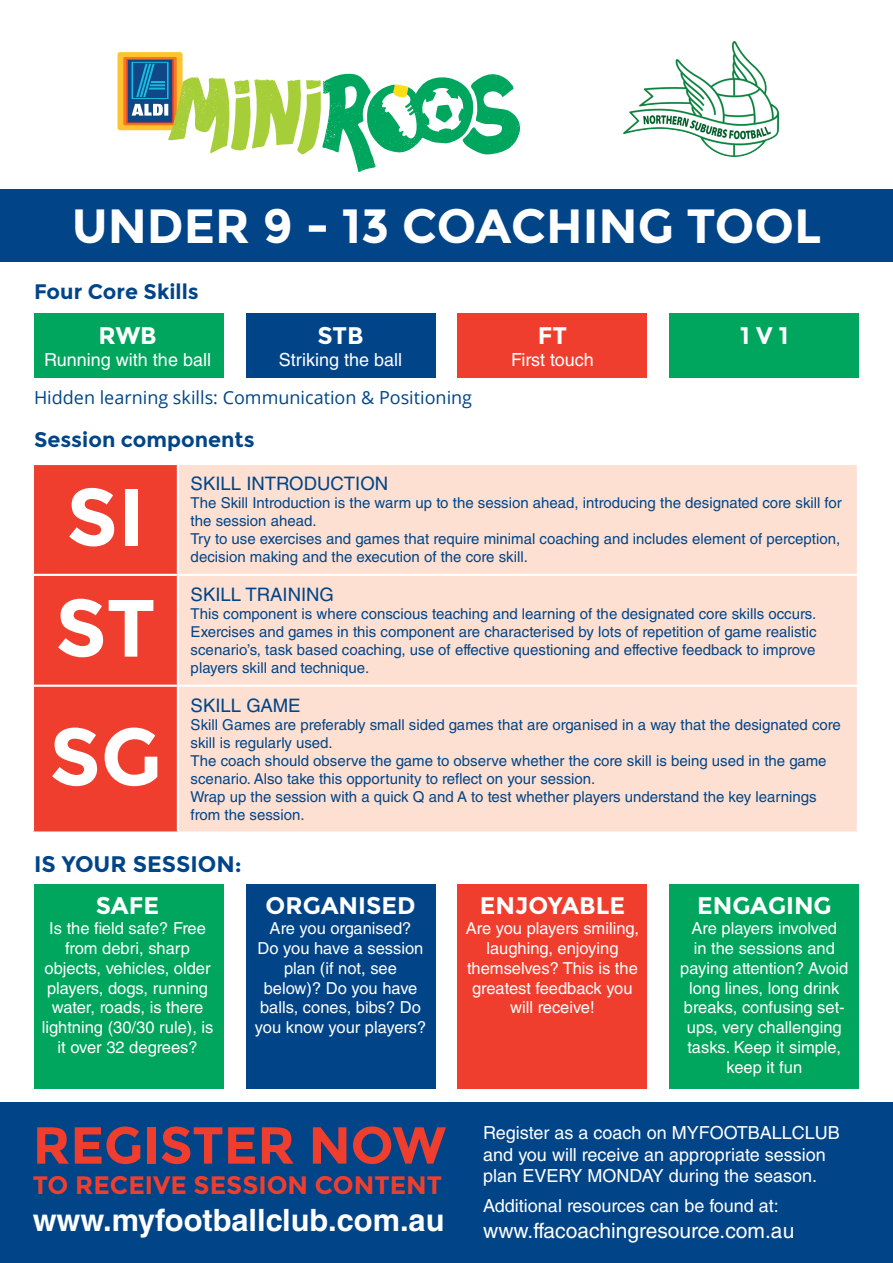
<style>
.page{position:relative;width:893px;height:1263px;background:#fff}
.page>*{position:absolute;margin:0;border:0;box-sizing:border-box;transform-origin:0 0}
.t1{font:700 81px "Montserrat";color:#fff}
.t2{font:700 52.05px "Montserrat";letter-spacing:-.005em;color:#ef3e2e}
.t3{font:700 48px "Montserrat";color:#fff}
.t4{font:700 30.75px "Helvetica LT Std";color:#fff}
.t5{font:700 25.2px "Montserrat";color:#ef3e2e}
.t6{font:700 24px "Montserrat";color:#fff}
.t7{font:700 22.5px "Montserrat";color:#014588}
.t8{font:700 21px "Montserrat";color:#014588}
.t9{font:21px "Helvetica LT Std";color:#fff}
.t10{font:18.6px "Helvetica LT Std";color:#014588}
.t11{font:18px/21.6px "Helvetica LT Std";color:#fff}
.t12{font:18px "Open Sans";color:#014588}
.t13{font:16.5px/19.8px "Helvetica LT Std";color:#fff;text-align:center}
.t14{font:15px/18px "Helvetica LT Std";color:#014588}
</style>
<div class="page">
<div style="left:0;top:189px;width:893px;height:72px;background:#014588"></div>
<div style="left:117px;top:52px;width:66px;height:78px;background:#fec331;border-radius:3px"></div>
<div style="left:123px;top:57px;width:54px;height:68px;background:#f47921"></div>
<div style="left:126px;top:59px;width:48px;height:64px;background:#da3f36"></div>
<div style="left:128px;top:60px;width:44px;height:62px;background:linear-gradient(to bottom,#104887,#104887)"></div>
<svg style="left:131px;top:62px;width:389px;height:110px"></svg>
<div style="left:34px;top:465px;width:143px;height:366px;background:#ef3e2e"></div>
<div style="left:179px;top:465px;width:678px;height:366px;background:#fde0d2"></div>
<hr style="left:32px;top:574px;width:146px;height:2px;background:#fff">
<hr style="left:178px;top:574px;width:681px;height:2px;background:#fff">
<hr style="left:32px;top:685px;width:146px;height:2px;background:#fff">
<hr style="left:178px;top:685px;width:681px;height:2px;background:#fff">
<div style="left:34px;top:314px;width:189px;height:64px;background:#00a65d"></div>
<div style="left:246px;top:314px;width:189px;height:64px;background:#014588"></div>
<div style="left:458px;top:314px;width:189px;height:64px;background:#ef3e2e"></div>
<div style="left:670px;top:314px;width:189px;height:64px;background:#00a65d"></div>
<div style="left:0;top:1103px;width:893px;height:160px;background:#014588"></div>
<div style="left:34px;top:884px;width:189px;height:205px;background:#00a65d"></div>
<div style="left:246px;top:884px;width:189px;height:205px;background:#014588"></div>
<div style="left:458px;top:884px;width:189px;height:205px;background:#ef3e2e"></div>
<div style="left:670px;top:884px;width:189px;height:205px;background:#00a65d"></div>
<img style="left:726px;top:41px;width:8px;height:38px">
<p class="t3" style="left:72px;top:197px;width:751px">UNDER 9 - 13 COACHING TOOL</p>
<p class="t8" style="left:34px;top:279px;width:166px">Four Core Skills</p>
<p class="t6" style="left:98px;top:322px;width:60px">RWB</p>
<p class="t11" style="left:44px;top:349px;width:168px">Running with the ball</p>
<p class="t6" style="left:317px;top:322px;width:48px">STB</p>
<p class="t11" style="left:279px;top:349px;width:125px">Striking the ball</p>
<p class="t12" style="left:34px;top:386px;width:440px">Hidden learning skills: Communication &amp; Positioning</p>
<p class="t8" style="left:34px;top:427px;width:222px">Session components</p>
<p class="t6" style="left:538px;top:322px;width:31px">FT</p>
<p class="t11" style="left:511px;top:349px;width:84px">First touch</p>
<p class="t6" style="left:740px;top:322px;width:50px">1 V 1</p>
<p class="t1" style="left:66px;top:469px;width:80px">SI</p>
<p class="t1" style="left:55px;top:580px;width:102px">ST</p>
<p class="t1" style="left:49px;top:709px;width:114px">SG</p>
<p class="t10" style="left:191px;top:473px;width:199px">SKILL INTRODUCTION</p>
<p class="t14" style="left:191px;top:494px;width:652px">The Skill Introduction is the warm up to the session ahead, introducing the designated core skill for the session ahead.</p>
<p class="t14" style="left:191px;top:530px;width:651px">Try to use exercises and games that require minimal coaching and includes element of perception, decision making and the execution of the core skill.</p>
<p class="t10" style="left:191px;top:584px;width:145px">SKILL TRAINING</p>
<p class="t14" style="left:191px;top:605px;width:627px">This component is where conscious teaching and learning of the designated core skills occurs.</p>
<p class="t14" style="left:191px;top:623px;width:627px;text-align:justify">Exercises and games in this component are characterised by lots of repetition of game realistic scenario’s, task based coaching, use of effective questioning and effective feedback to improve players skill and technique.</p>
<p class="t10" style="left:191px;top:694px;width:111px">SKILL GAME</p>
<p class="t14" style="left:191px;top:715px;width:652px">Skill Games are preferably small sided games that are organised in a way that the designated core skill is regularly used.</p>
<p class="t14" style="left:191px;top:751px;width:637px">The coach should observe the game to observe whether the core skill is being used in the game scenario. Also take this opportunity to reflect on your session.</p>
<p class="t14" style="left:191px;top:787px;width:627px">Wrap up the session with a quick Q and A to test whether players understand the key learnings from the session.</p>
<p class="t7" style="left:34px;top:851px;width:209px">IS YOUR SESSION:</p>
<p class="t6" style="left:96px;top:891px;width:65px">SAFE</p>
<p class="t13" style="left:42px;top:918px;width:173px">Is the field safe? Free from debri, sharp objects, vehicles, older players, dogs, running water, roads, is there lightning (30/30 rule), is it over 32 degrees?</p>
<p class="t6" style="left:266px;top:891px;width:151px">ORGANISED</p>
<p class="t13" style="left:255px;top:918px;width:173px">Are you organised?<br>Do you have a session plan (if not, see below)? Do you have balls, cones, bibs? Do you know your players?</p>
<p class="t2" style="left:33px;top:1114px;width:415px">REGISTER NOW</p>
<p class="t5" style="left:33px;top:1170px;width:411px">TO RECEIVE SESSION CONTENT</p>
<p class="t4" style="left:33px;top:1201px;width:413px">www.myfootballclub.com.au</p>
<p class="t6" style="left:480px;top:891px;width:147px">ENJOYABLE</p>
<p class="t13" style="left:466px;top:918px;width:174px">Are you players smiling, laughing, enjoying themselves? This is the greatest feedback you will receive!</p>
<p class="t6" style="left:697px;top:891px;width:136px">ENGAGING</p>
<p class="t13" style="left:680px;top:918px;width:170px">Are players involved<br>in the sessions and paying attention? Avoid long lines, long drink breaks, confusing set&shy;ups, very challenging tasks. Keep it simple, keep it fun</p>
<p class="t11" style="left:483px;top:1122px;width:358px">Register as a coach on MYFOOTBALLCLUB and you will receive an appropriate session plan EVERY MONDAY during the season.</p>
<p class="t11" style="left:483px;top:1195px;width:297px">Additional resources can be found at:</p>
<p class="t9" style="left:483px;top:1218px;width:313px">www.ffacoachingresource.com.au</p>
</div>
